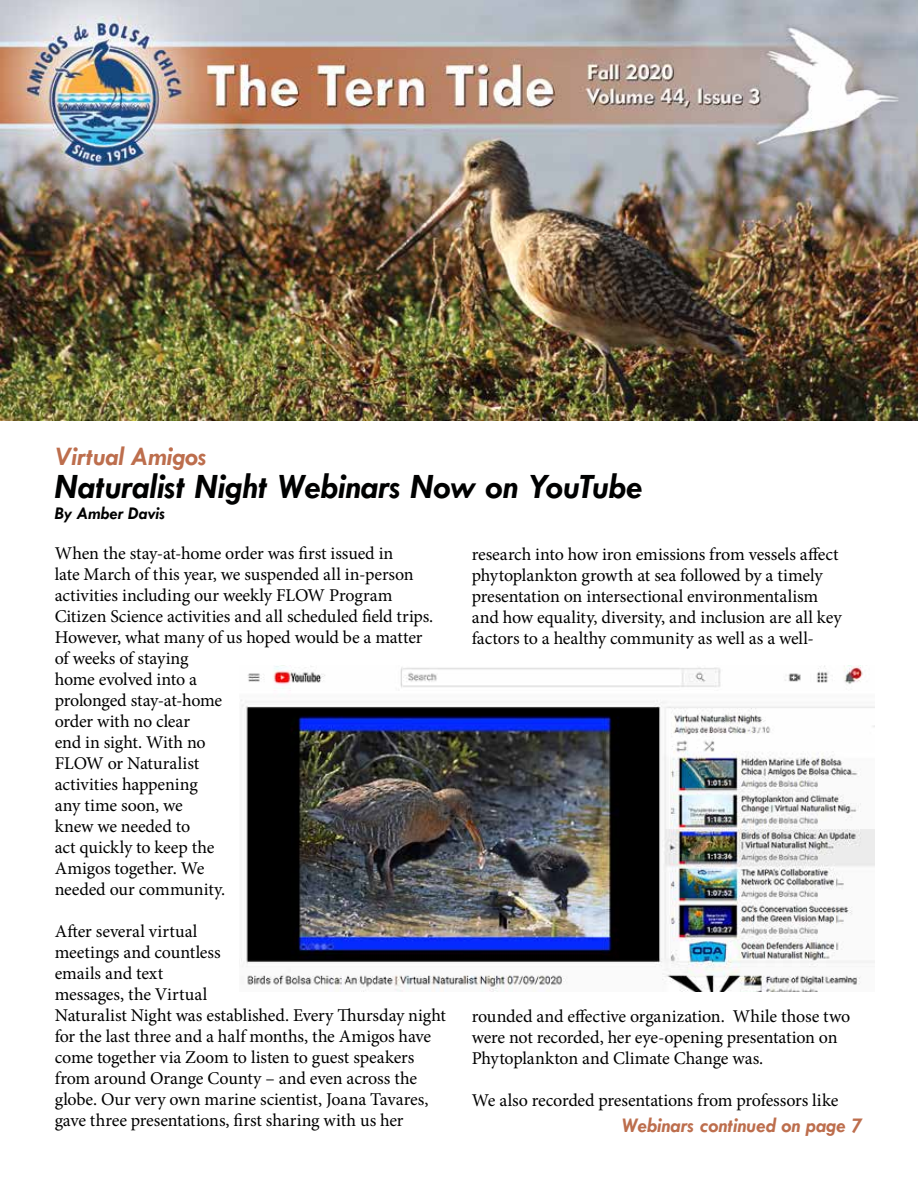
<style>
.page{position:relative;width:918px;height:1188px;background:#fff}
.page>*{position:absolute;margin:0;border:0;box-sizing:border-box;transform-origin:0 0}
.t1{font:italic 700 36px "Tw Cen";letter-spacing:-.005em;color:#000101}
.t2{font:italic 700 27px "Tw Cen";letter-spacing:-.005em;color:#bd6e4d}
.t3{font:italic 700 21px "Tw Cen";color:#bd6e4d}
.t4{font:18px/21px "Minion Pro";letter-spacing:-.01em;color:#000}
.t5{font:italic 700 18px "Tw Cen";letter-spacing:-.005em;color:#000101}
</style>
<div class="page">
<img style="left:0;top:0;width:918px;height:420px">
<img style="left:240px;top:665px;width:634px;height:327px">
<h2 class="t2" style="left:55px;top:440px;width:153px">Virtual Amigos</h2>
<h1 class="t1" style="left:55px;top:465px;width:590px">Naturalist Night Webinars Now on YouTube</h1>
<p class="t5" style="left:55px;top:502px;width:112px">By Amber Davis</p>
<p class="t4" style="left:55px;top:543px;width:380px">When the stay-at-home order was first issued in<br>late March of this year, we suspended all in-person activities including our weekly FLOW Program<br>Citizen Science activities and all scheduled field trips.<br>However, what many of us hoped would be a matter of weeks of staying<br>home evolved into a<br>prolonged stay-at-home<br>order with no clear<br>end in sight. With no<br>FLOW or Naturalist<br>activities happening<br>any time soon, we<br>knew we needed to<br>act quickly to keep the<br>Amigos together. We<br>needed our community.</p>
<p class="t4" style="left:55px;top:921px;width:393px">After several virtual<br>meetings and countless<br>emails and text<br>messages, the Virtual<br>Naturalist Night was established. Every Thursday night for the last three and a half months, the Amigos have come together via Zoom to listen to guest speakers from around Orange County – and even across the globe. Our very own marine scientist, Joana Tavares, gave three presentations, first sharing with us her</p>
<p class="t4" style="left:472px;top:544px;width:371px">research into how iron emissions from vessels affect phytoplankton growth at sea followed by a timely presentation on intersectional environmentalism and how equality, diversity, and inclusion are all key factors to a healthy community as well as a well-</p>
<p class="t4" style="left:472px;top:1006px;width:380px">rounded and effective organization. While those two were not recorded, her eye-opening presentation on<br>Phytoplankton and Climate Change was.</p>
<p class="t4" style="left:472px;top:1090px;width:368px">We also recorded presentations from professors like</p>
<p class="t3" style="left:622px;top:1113px;width:243px">Webinars continued on page 7</p>
</div>
